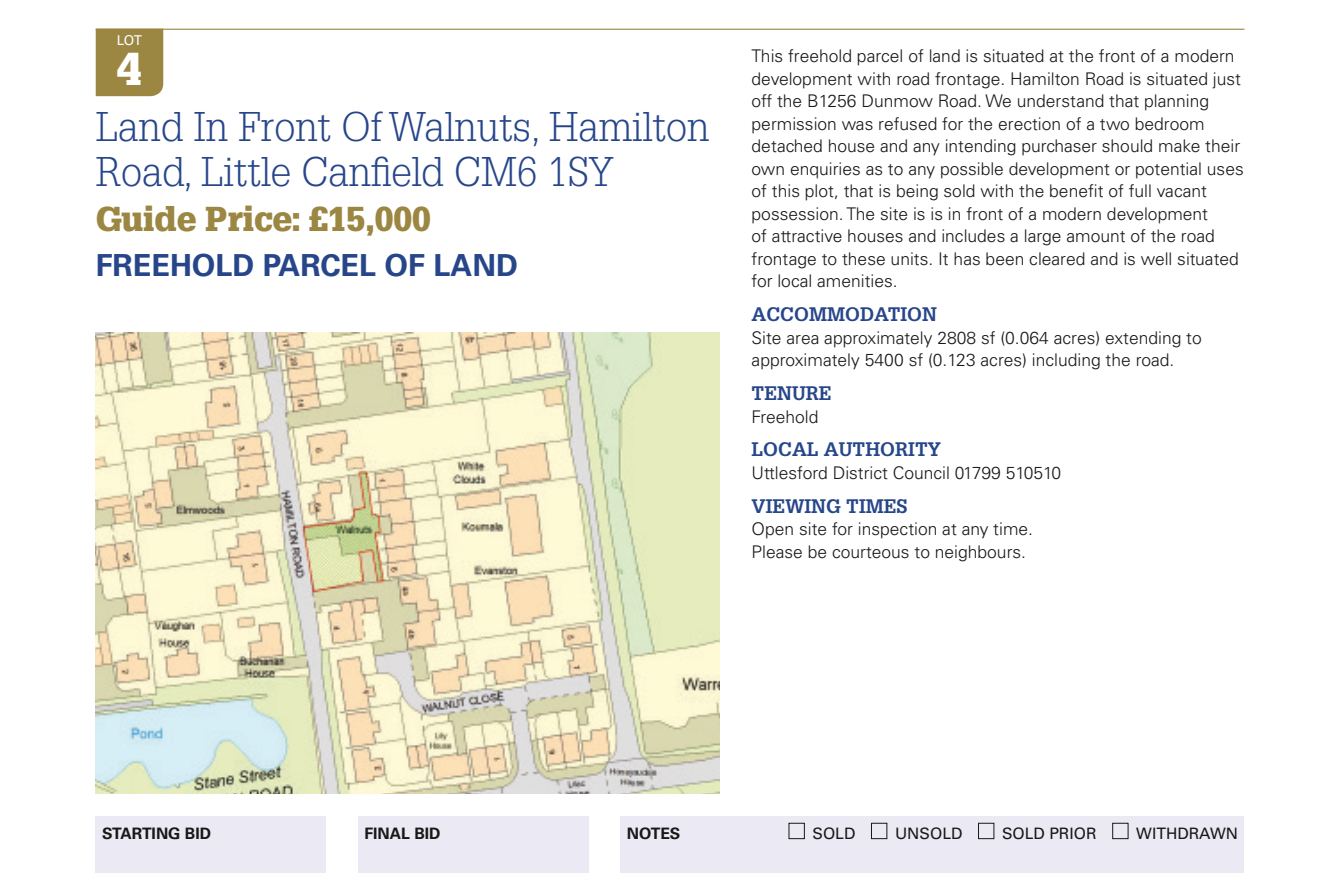
<style>
.page{position:relative;width:1340px;height:880px;background:#fff}
.page>*{position:absolute;margin:0;border:0;box-sizing:border-box;transform-origin:0 0}
.t1{font:900 45px "Glypha LT Std";color:#fff}
.t2{font:300 40.5px/45px "Glypha LT Std";color:#27468a}
.t3{font:900 33.75px "Glypha LT Std";color:#9b8642}
.t4{font:700 30.38px "Univers LT Std";color:#27468a}
.t5{font:700 19.12px "Glypha LT Std";color:#27468a}
.t6{font:300 17.55px/22.5px "Univers LT Std";color:#181817}
.t7{font:15.75px "Univers LT Std";color:#181817}
.t8{font:700 15.75px "Univers LT Std";color:#181817}
.t9{font:13.5px "Univers LT Std";color:#fff}
</style>
<div class="page">
<hr style="left:96px;top:29px;width:1148px;height:1px;background:#9b8642">
<div style="left:96px;top:816px;width:230px;height:56px;background:#eae9f4"></div>
<div style="left:358px;top:816px;width:230px;height:56px;background:#eae9f4"></div>
<div style="left:620px;top:816px;width:624px;height:56px;background:#eae9f4"></div>
<div style="left:788px;top:823px;width:16px;height:16px;border:1px solid #181817"></div>
<div style="left:871px;top:823px;width:16px;height:16px;border:1px solid #181817"></div>
<div style="left:978px;top:823px;width:16px;height:16px;border:1px solid #181817"></div>
<div style="left:1112px;top:823px;width:16px;height:16px;border:1px solid #181817"></div>
<div style="left:96px;top:30px;width:67px;height:66px;background:#9b8642"></div>
<img style="left:96px;top:332px;width:623px;height:462px">
<p class="t9" style="left:117px;top:32px;width:27px">LOT</p>
<h1 class="t1" style="left:117px;top:42px;width:27px">4</h1>
<h2 class="t2" style="left:96px;top:105px;width:615px">Land In Front Of Walnuts, Hamilton<br>Road, Little Canfield CM6 1SY</h2>
<h3 class="t3" style="left:96px;top:199px;width:337px">Guide Price: £15,000</h3>
<h3 class="t4" style="left:96px;top:248px;width:423px">FREEHOLD PARCEL OF LAND</h3>
<p class="t6" style="left:751px;top:45px;width:493px">This freehold parcel of land is situated at the front of a modern development with road frontage. Hamilton Road is situated just off the B1256 Dunmow Road. We understand that planning permission was refused for the erection of a two bedroom detached house and any intending purchaser should make their own enquiries as to any possible development or potential uses of this plot, that is being sold with the benefit of full vacant possession. The site is is in front of a modern development<br>of attractive houses and includes a large amount of the road frontage to these units. It has been cleared and is well situated for local amenities.</p>
<p class="t5" style="left:751px;top:302px;width:187px">ACCOMMODATION</p>
<p class="t6" style="left:751px;top:326px;width:451px">Site area approximately 2808 sf (0.064 acres) extending to approximately 5400 sf (0.123 acres) including the road.</p>
<p class="t5" style="left:751px;top:381px;width:82px">TENURE</p>
<p class="t6" style="left:751px;top:405px;width:68px">Freehold</p>
<p class="t5" style="left:751px;top:437px;width:191px">LOCAL AUTHORITY</p>
<p class="t6" style="left:751px;top:461px;width:311px">Uttlesford District Council 01799 510510</p>
<p class="t5" style="left:751px;top:494px;width:157px">VIEWING TIMES</p>
<p class="t6" style="left:751px;top:517px;width:283px">Open site for inspection at any time.<br>Please be courteous to neighbours.</p>
<p class="t8" style="left:102px;top:824px;width:111px">STARTING BID</p>
<p class="t8" style="left:364px;top:824px;width:78px">FINAL BID</p>
<p class="t8" style="left:626px;top:824px;width:55px">NOTES</p>
<p class="t7" style="left:812px;top:824px;width:44px">SOLD</p>
<p class="t7" style="left:895px;top:824px;width:69px">UNSOLD</p>
<p class="t7" style="left:1001px;top:824px;width:96px">SOLD PRIOR</p>
<p class="t7" style="left:1136px;top:824px;width:103px">WITHDRAWN</p>
</div>
